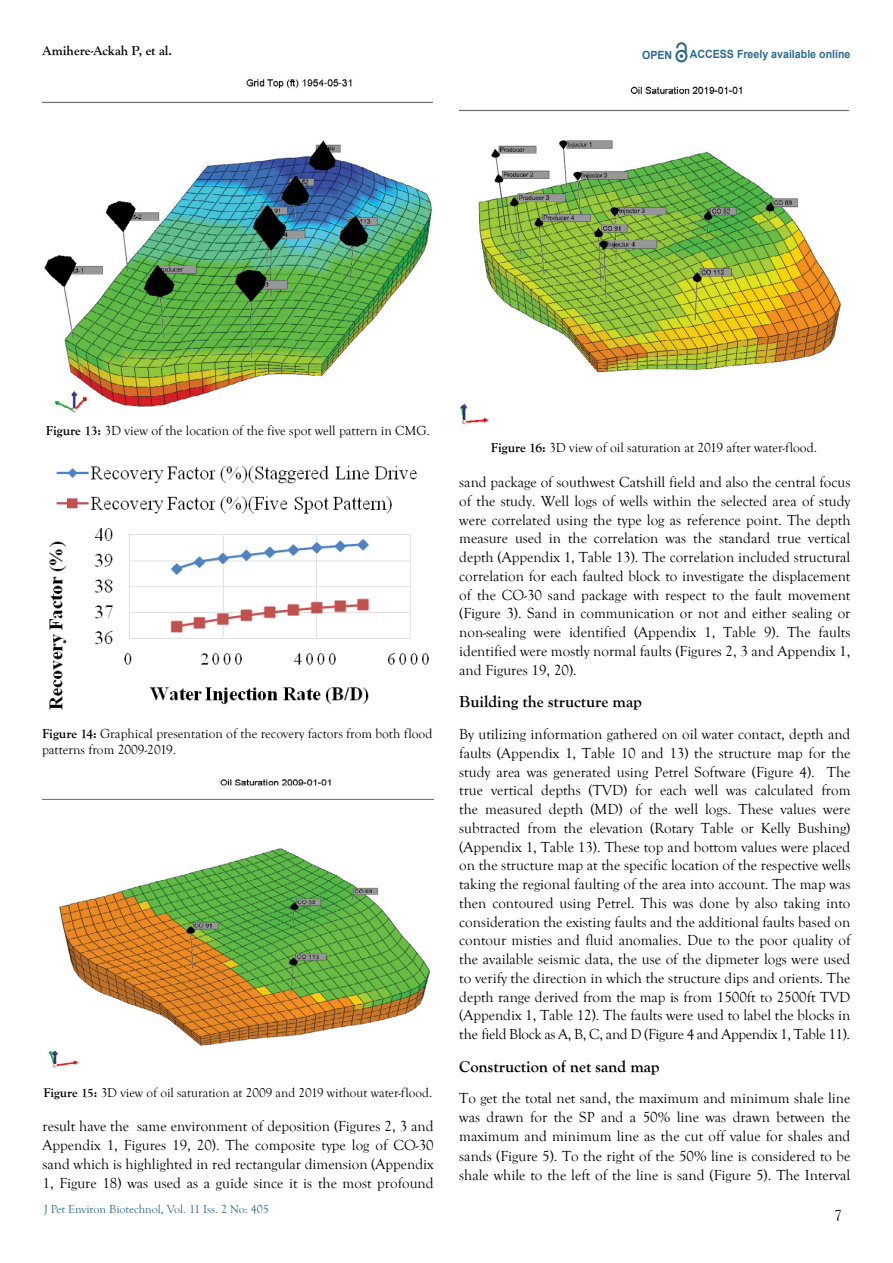
<style>
.page{position:relative;width:893px;height:1263px;background:#fff}
.page>*{position:absolute;margin:0;border:0;box-sizing:border-box;transform-origin:0 0}
.t1{font:700 16.5px "Goudy Old Style T";color:#000}
.t2{font:15px/18.8px "Goudy Old Style T";color:#000;text-align:justify}
.t3{font:13.5px/16.2px "Goudy Old Style T";color:#000}
.t4{font:700 13.5px "Goudy Old Style T";color:#000}
.t5{font:13.2px "Goudy Old Style T";color:#000}
.t6{font:12px "Goudy Old Style T";color:#2c6b8f}
.t7{font:700 11.25px "Arial";color:#2d6a8e;scale:.94 1}
.s1{font-weight:700}
</style>
<div class="page">
<svg style="left:675px;top:43px;width:12px;height:19px"></svg>
<img style="left:43px;top:79px;width:390px;height:334px">
<img style="left:49px;top:465px;width:380px;height:245px">
<img style="left:42px;top:779px;width:391px;height:289px">
<img style="left:459px;top:86px;width:390px;height:339px">
<p class="t4" style="left:43px;top:43px;width:131px">Amihere-Ackah P, et al.</p>
<p class="t7" style="left:642px;top:47px;width:34px">OPEN</p>
<p class="t7" style="left:690px;top:46px;width:172px">ACCESS Freely available online</p>
<p class="t3" style="left:46px;top:422px;width:385px"><span class="s1">Figure 13:</span> 3D view of the location of the five spot well pattern in CMG.</p>
<p class="t3" style="left:42px;top:726px;width:392px"><span class="s1">Figure 14:</span> Graphical presentation of the recovery factors from both flood patterns from 2009-2019.</p>
<p class="t5" style="left:43px;top:1085px;width:390px"><span class="s1">Figure 15:</span> 3D view of oil saturation at 2009 and 2019 without water-flood.</p>
<p class="t2" style="left:43px;top:1117px;width:393px">result have the same environment of deposition (Figures 2, 3 and Appendix 1, Figures 19, 20). The composite type log of CO-30 sand which is highlighted in red rectangular dimension (Appendix 1, Figure 18) was used as a guide since it is the most profound</p>
<p class="t6" style="left:44px;top:1203px;width:226px">J Pet Environ Biotechnol, Vol. 11 Iss. 2 No: 405</p>
<p class="t3" style="left:491px;top:440px;width:328px"><span class="s1">Figure 16:</span> 3D view of oil saturation at 2019 after water-flood.</p>
<p class="t2" style="left:459px;top:473px;width:393px">sand package of southwest Catshill field and also the central focus of the study. Well logs of wells within the selected area of study were correlated using the type log as reference point. The depth measure used in the correlation was the standard true vertical depth (Appendix 1, Table 13). The correlation included structural correlation for each faulted block to investigate the displacement of the CO-30 sand package with respect to the fault movement (Figure 3). Sand in communication or not and either sealing or non-sealing were identified (Appendix 1, Table 9). The faults identified were mostly normal faults (Figures 2, 3 and Appendix 1, and Figures 19, 20).</p>
<p class="t1" style="left:459px;top:692px;width:184px">Building the structure map</p>
<p class="t2" style="left:459px;top:725px;width:393px">By utilizing information gathered on oil water contact, depth and faults (Appendix 1, Table 10 and 13) the structure map for the study area was generated using Petrel Software (Figure 4). The true vertical depths (TVD) for each well was calculated from the measured depth (MD) of the well logs. These values were subtracted from the elevation (Rotary Table or Kelly Bushing) (Appendix 1, Table 13). These top and bottom values were placed on the structure map at the specific location of the respective wells taking the regional faulting of the area into account. The map was then contoured using Petrel. This was done by also taking into consideration the existing faults and the additional faults based on contour misties and fluid anomalies. Due to the poor quality of the available seismic data, the use of the dipmeter logs were used to verify the direction in which the structure dips and orients. The depth range derived from the map is from 1500ft to 2500ft TVD (Appendix 1, Table 12). The faults were used to label the blocks in the field Block as A, B, C, and D (Figure 4 and Appendix 1, Table 11).</p>
<p class="t1" style="left:459px;top:1057px;width:202px">Construction of net sand map</p>
<p class="t2" style="left:459px;top:1089px;width:393px;line-height:19.4px">To get the total net sand, the maximum and minimum shale line was drawn for the SP and a 50% line was drawn between the maximum and minimum line as the cut off value for shales and sands (Figure 5). To the right of the 50% line is considered to be shale while to the left of the line is sand (Figure 5). The Interval</p>
<p class="t2" style="left:834px;top:1206px;width:9px">7</p>
</div>
